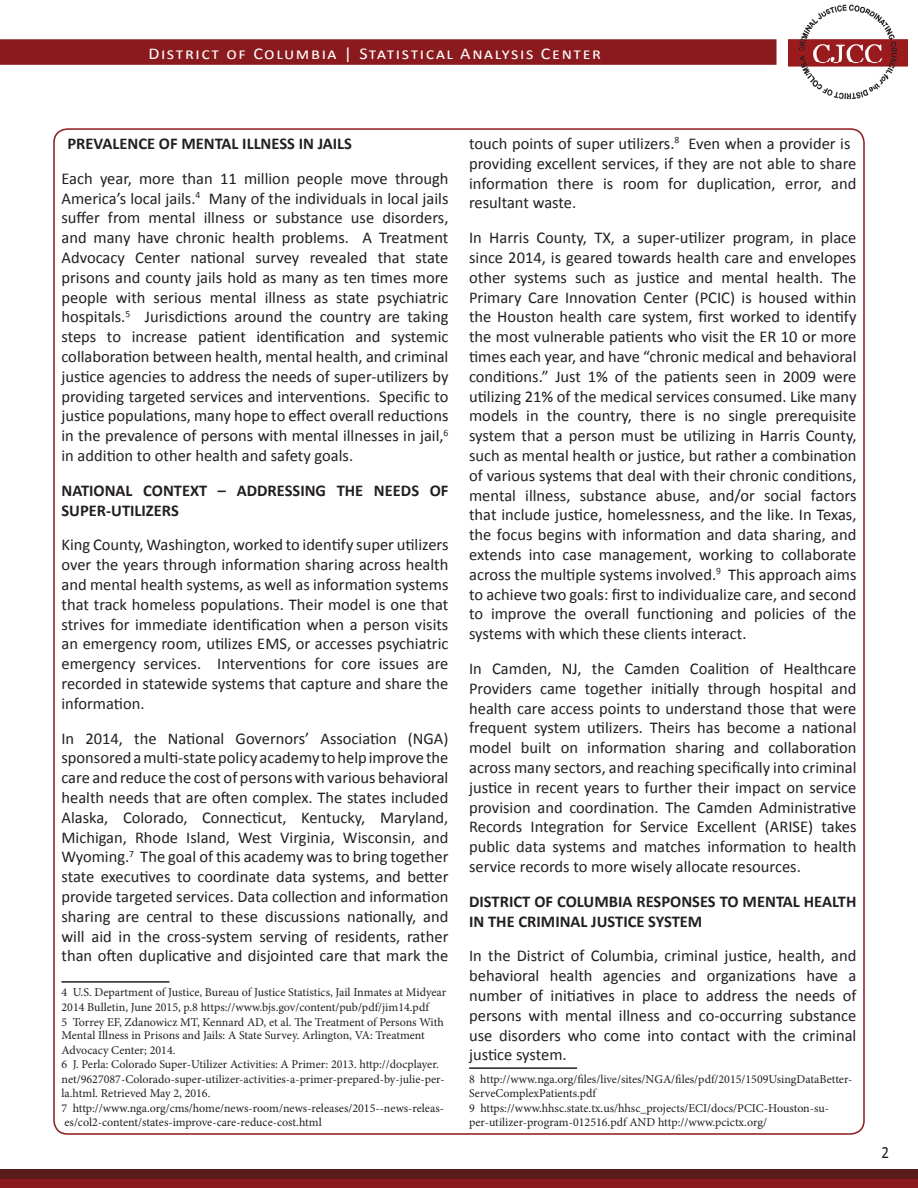
<style>
.page{position:relative;width:918px;height:1188px;background:#fff}
.page>*{position:absolute;margin:0;border:0;box-sizing:border-box;transform-origin:0 0}
.Footnote_text{font:17.25px "Calibri";color:#231f20;scale:.87 1}
.t1{font:16.5px/19.8px "Calibri";color:#231f20;text-align:justify}
.t2{font:700 16.5px/19.8px "Calibri";color:#231f20}
.t3{font:16.5px "Calibri";letter-spacing:.09em;color:#fff;scale:1.09 1}
.t4{font:12px/14.4px "Minion Pro";color:#231f20}
</style>
<div class="page">
<div style="left:0;top:39px;width:777px;height:26px;background:#8a1a1d;border:2px solid #8a1a1d"></div>
<img style="left:789px;top:4px;width:119px;height:95px">
<div style="left:1px;top:1169px;width:917px;height:10px;background:#5a1b1d"></div>
<div style="left:0;top:1180px;width:918px;height:8px;background:#8a1a1d"></div>
<hr style="left:62px;top:981px;width:108px;height:2px;background:#231f20">
<hr style="left:469px;top:1067px;width:108px;height:2px;background:#231f20">
<p class="t3" style="left:148px;top:43px;width:417px">District of Columbia | Statistical Analysis Center</p>
<p class="t2" style="left:68px;top:134px;width:286px">PREVALENCE OF MENTAL ILLNESS IN JAILS</p>
<p class="t1" style="left:61px;top:168px;width:389px">Each year, more than 11 million people move through America’s local jails.<sup>4</sup> Many of the individuals in local jails suffer from mental illness or substance use disorders, and many have chronic health problems. A Treatment Advocacy Center national survey revealed that state prisons and county jails hold as many as ten times more people with serious mental illness as state psychiatric hospitals.<sup>5</sup> Jurisdictions around the country are taking steps to increase patient identification and systemic collaboration between health, mental health, and criminal justice agencies to address the needs of super-utilizers by providing targeted services and interventions. Specific to justice populations, many hope to effect overall reductions in the prevalence of persons with mental illnesses in jail,<sup>6 </sup>in addition to other health and safety goals.</p>
<p class="t2" style="left:61px;top:480px;width:388px">NATIONAL CONTEXT – ADDRESSING THE NEEDS OF<br>SUPER-UTILIZERS</p>
<p class="t1" style="left:61px;top:535px;width:388px">King County, Washington, worked to identify super utilizers over the years through information sharing across health and mental health systems, as well as information systems that track homeless populations. Their model is one that strives for immediate identification when a person visits an emergency room, utilizes EMS, or accesses psychiatric emergency services. Interventions for core issues are recorded in statewide systems that capture and share the information.</p>
<p class="t1" style="left:61px;top:728px;width:389px">In 2014, the National Governors’ Association (NGA) sponsored a multi-state policy academy to help improve the care and reduce the cost of persons with various behavioral health needs that are often complex. The states included Alaska, Colorado, Connecticut, Kentucky, Maryland, Michigan, Rhode Island, West Virginia, Wisconsin, and Wyoming.<sup>7</sup> The goal of this academy was to bring together state executives to coordinate data systems, and better provide targeted services. Data collection and information sharing are central to these discussions nationally, and will aid in the cross-system serving of residents, rather than often duplicative and disjointed care that mark the</p>
<p class="t4" style="left:62px;top:985px;width:386px">4 U.S. Department of Justice, Bureau of Justice Statistics, Jail Inmates at Midyear<br>2014 Bulletin, June 2015, p.8 https://www.bjs.gov/content/pub/pdf/jim14.pdf</p>
<p class="t4" style="left:62px;top:1015px;width:384px;line-height:14px">5 Torrey EF, Zdanowicz MT, Kennard AD, et al. The Treatment of Persons With<br>Mental Illness in Prisons and Jails: A State Survey. Arlington, VA: Treatment<br>Advocacy Center; 2014.</p>
<p class="t4" style="left:62px;top:1057px;width:385px">6 J. Perla: Colorado Super-Utilizer Activities: A Primer: 2013. http://docplayer. net/9627087-Colorado-super-utilizer-activities-a-primer-prepared-by-julie-per&shy;la.html. Retrieved May 2, 2016.</p>
<p class="t4" style="left:62px;top:1101px;width:384px">7 http://www.nga.org/cms/home/news-room/news-releases/2015--news-releas&shy;es/col2-content/states-improve-care-reduce-cost.html</p>
<p class="t1" style="left:469px;top:134px;width:389px;text-align:left">touch points of super utilizers.<sup>8</sup> Even when a provider is providing excellent services, if they are not able to share information there is room for duplication, error, and resultant waste.</p>
<p class="t1" style="left:469px;top:228px;width:389px">In Harris County, TX, a super-utilizer program, in place since 2014, is geared towards health care and envelopes other systems such as justice and mental health. The Primary Care Innovation Center (PCIC) is housed within the Houston health care system, first worked to identify the most vulnerable patients who visit the ER 10 or more times each year, and have “chronic medical and behavioral conditions.” Just 1% of the patients seen in 2009 were utilizing 21% of the medical services consumed. Like many models in the country, there is no single prerequisite system that a person must be utilizing in Harris County, such as mental health or justice, but rather a combination of various systems that deal with their chronic conditions, mental illness, substance abuse, and/or social factors that include justice, homelessness, and the like. In Texas, the focus begins with information and data sharing, and extends into case management, working to collaborate across the multiple systems involved.<sup>9</sup> This approach aims to achieve two goals: first to individualize care, and second to improve the overall functioning and policies of the systems with which these clients interact.</p>
<p class="t1" style="left:469px;top:659px;width:389px">In Camden, NJ, the Camden Coalition of Healthcare Providers came together initially through hospital and health care access points to understand those that were frequent system utilizers. Theirs has become a national model built on information sharing and collaboration across many sectors, and reaching specifically into criminal justice in recent years to further their impact on service provision and coordination. The Camden Administrative Records Integration for Service Excellent (ARISE) takes public data systems and matches information to health service records to more wisely allocate resources.</p>
<p class="t2" style="left:469px;top:891px;width:389px">DISTRICT OF COLUMBIA RESPONSES TO MENTAL HEALTH<br>IN THE CRIMINAL JUSTICE SYSTEM</p>
<p class="t1" style="left:469px;top:946px;width:389px">In the District of Columbia, criminal justice, health, and behavioral health agencies and organizations have a number of initiatives in place to address the needs of persons with mental illness and co-occurring substance use disorders who come into contact with the criminal justice system.</p>
<p class="t4" style="left:469px;top:1072px;width:385px">8 http://www.nga.org/files/live/sites/NGA/files/pdf/2015/1509UsingDataBetter-<br>ServeComplexPatients.pdf</p>
<p class="t4" style="left:469px;top:1101px;width:362px">9 https://www.hhsc.state.tx.us/hhsc_projects/ECI/docs/PCIC-Houston-su&shy;per-utilizer-program-012516.pdf AND http://www.pcictx.org/</p>
<p class="Footnote_text" style="left:882px;top:1141px;width:10px">2</p>
</div>
